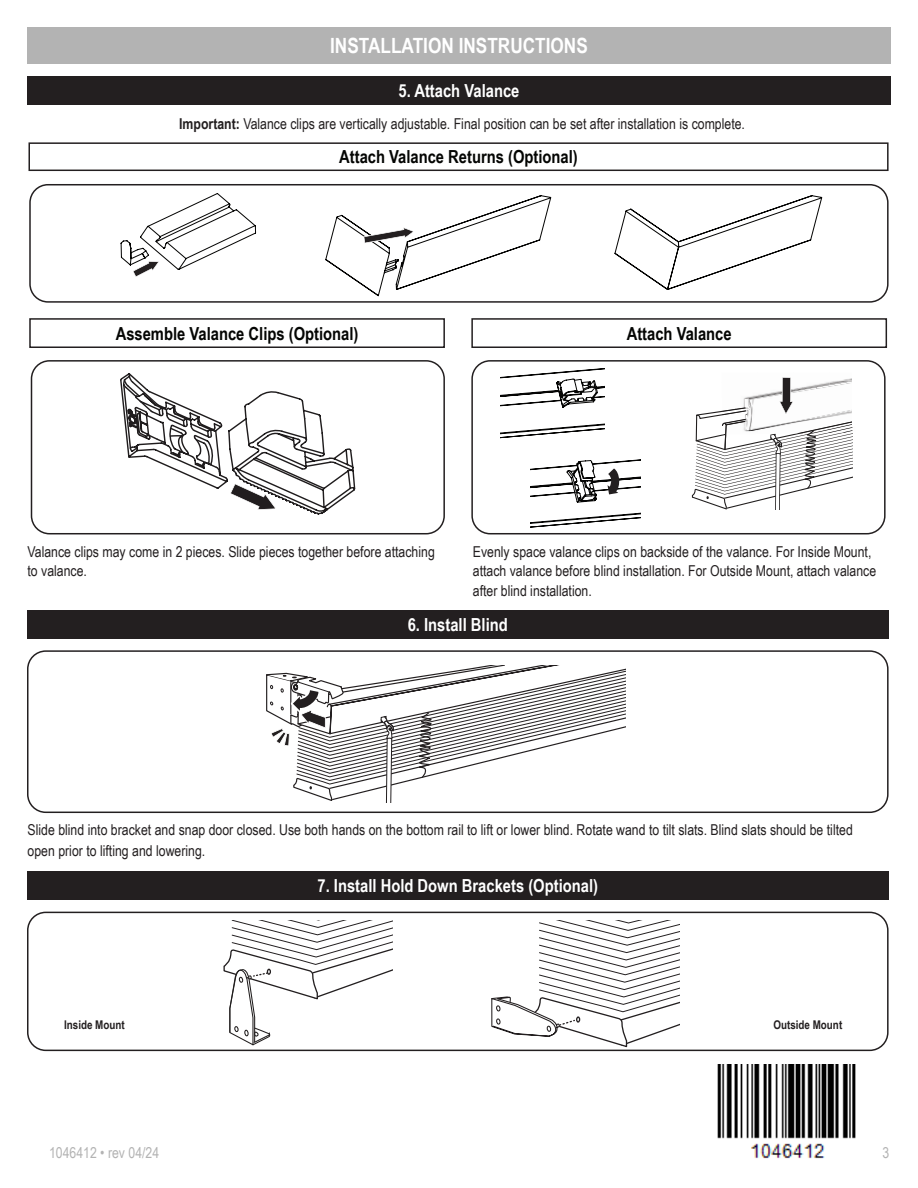
<style>
.page{position:relative;width:918px;height:1188px;background:#fff}
.page>*{position:absolute;margin:0;border:0;box-sizing:border-box;transform-origin:0 0}
.t1{font:700 21px "Arial Narrow";color:#fff}
.t2{font:700 18px "Arial Narrow";color:#040503}
.t3{font:700 18px "Arial Narrow";color:#fff}
.t4{font:15px/19.5px "Arial Narrow";color:#231f20}
.t5{font:15px "Arial Narrow";color:#b3b3b3}
.t6{font:700 12px "Arial Narrow";color:#231f20}
.s1{font-weight:700}
</style>
<div class="page">
<div style="left:31px;top:360px;width:414px;height:174px;border:2px solid #231f20;border-radius:18px"></div>
<div style="left:471px;top:360px;width:415px;height:174px;border:2px solid #231f20;border-radius:18px"></div>
<div style="left:29px;top:184px;width:860px;height:119px;border:2px solid #231f20;border-radius:18px"></div>
<div style="left:27px;top:650px;width:862px;height:163px;border:2px solid #231f20;border-radius:18px"></div>
<div style="left:27px;top:76px;width:864px;height:28px;background:#231f20"></div>
<div style="left:27px;top:610px;width:862px;height:29px;background:#231f20"></div>
<div style="left:27px;top:27px;width:864px;height:36px;background:#b3b3b3"></div>
<svg style="left:500px;top:360px;width:105px;height:79px"></svg>
<svg style="left:530px;top:459px;width:111px;height:73px"></svg>
<svg style="left:692px;top:377px;width:160px;height:133px"></svg>
<svg style="left:266px;top:665px;width:360px;height:138px"></svg>
<div style="left:28px;top:142px;width:861px;height:29px;border:2px solid #231f20"></div>
<svg style="left:120px;top:373px;width:236px;height:142px"></svg>
<div style="left:471px;top:318px;width:416px;height:30px;border:2px solid #231f20"></div>
<div style="left:29px;top:318px;width:416px;height:30px;border:2px solid #231f20"></div>
<div style="left:27px;top:912px;width:862px;height:139px;border:2px solid #231f20;border-radius:18px"></div>
<div style="left:27px;top:871px;width:862px;height:29px;background:#231f20"></div>
<svg style="left:491px;top:920px;width:188px;height:128px"></svg>
<svg style="left:223px;top:920px;width:169px;height:126px"></svg>
<img style="left:717px;top:1065px;width:139px;height:94px">
<svg style="left:121px;top:193px;width:701px;height:103px"></svg>
<svg style="left:133px;top:261px;width:27px;height:16px"></svg>
<svg style="left:364px;top:227px;width:51px;height:17px"></svg>
<p class="t1" style="left:330px;top:29px;width:259px">INSTALLATION INSTRUCTIONS</p>
<p class="t3" style="left:399px;top:77px;width:122px">5. Attach Valance</p>
<p class="t4" style="left:179px;top:113px;width:567px"><span class="s1">Important:</span> Valance clips are vertically adjustable. Final position can be set after installation is complete.</p>
<p class="t2" style="left:339px;top:143px;width:240px">Attach Valance Returns (Optional)</p>
<p class="t2" style="left:116px;top:320px;width:244px">Assemble Valance Clips (Optional)</p>
<p class="t2" style="left:627px;top:320px;width:107px">Attach Valance</p>
<p class="t4" style="left:28px;top:541px;width:409px">Valance clips may come in 2 pieces. Slide pieces together before attaching to valance.</p>
<p class="t4" style="left:473px;top:541px;width:405px">Evenly space valance clips on backside of the valance. For Inside Mount, attach valance before blind installation. For Outside Mount, attach valance after blind installation.</p>
<p class="t3" style="left:408px;top:611px;width:102px">6. Install Blind</p>
<p class="t4" style="left:28px;top:819px;width:827px;line-height:21px">Slide blind into bracket and snap door closed. Use both hands on the bottom rail to lift or lower blind. Rotate wand to tilt slats. Blind slats should be tilted open prior to lifting and lowering.</p>
<p class="t3" style="left:318px;top:872px;width:282px">7. Install Hold Down Brackets (Optional)</p>
<p class="t6" style="left:64px;top:1016px;width:62px">Inside Mount</p>
<p class="t6" style="left:773px;top:1016px;width:70px">Outside Mount</p>
<p class="t5" style="left:49px;top:1142px;width:112px">1046412 • rev 04/24</p>
<p class="t5" style="left:882px;top:1142px;width:8px">3</p>
</div>
